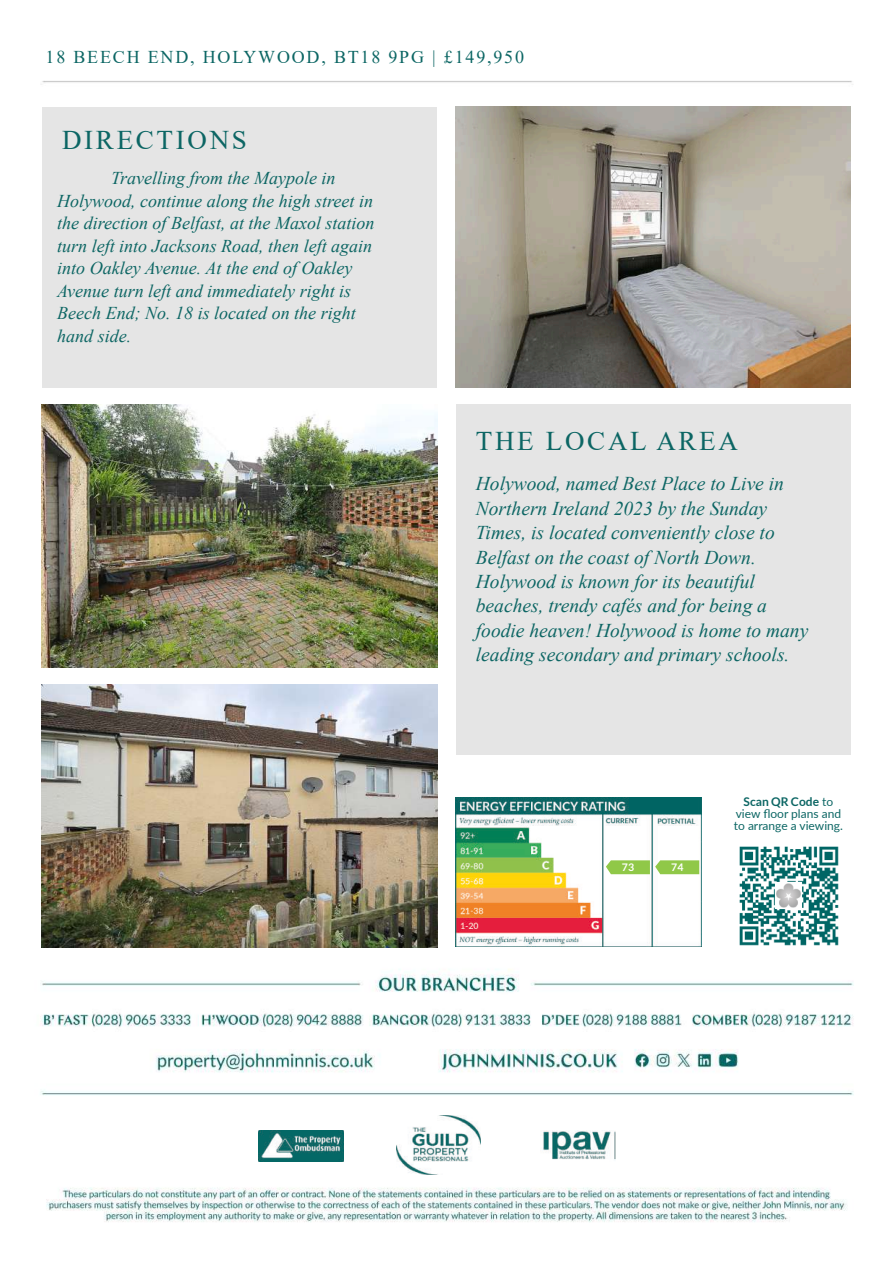
<style>
.page{position:relative;width:893px;height:1263px;background:#fff}
.page>*{position:absolute;margin:0;border:0;box-sizing:border-box;transform-origin:0 0}
.t1{font:27px "Times New Roman";letter-spacing:.1em;color:#0c6664}
.t2{font:italic 19.5px/24.5px "Times New Roman";color:#0d6664}
.t3{font:italic 18px/22.5px "Times New Roman";color:#0d6664}
.t4{font:18px "Times New Roman";letter-spacing:.1em;color:#0c6664}
.t5{font:12px/12px "Lato";color:#0c6664;text-align:center}
.t6{font:700 10.5px "Lato";color:#fff}
.s1{font-weight:700}
</style>
<div class="page">
<img style="left:40px;top:81px;width:814px;height:1141px">
<img style="left:540px;top:1130px;width:76px;height:32px">
<img style="left:258px;top:1130px;width:86px;height:32px">
<img style="left:397px;top:1115px;width:83px;height:59px">
<img style="left:734px;top:842px;width:108px;height:108px">
<img style="left:456px;top:797px;width:245px;height:149px">
<svg style="left:606px;top:860px;width:93px;height:14px"></svg>
<div style="left:43px;top:107px;width:394px;height:281px;background:#e5e5e5"></div>
<img style="left:456px;top:107px;width:394px;height:281px">
<img style="left:42px;top:404px;width:395px;height:264px">
<img style="left:42px;top:684px;width:395px;height:264px">
<div style="left:456px;top:404px;width:394px;height:350px;background:#e5e5e5"></div>
<p class="t4" style="left:46px;top:50px;width:480px">18 BEECH END, HOLYWOOD, BT18 9PG | £149,950</p>
<h1 class="t1" style="left:62px;top:131px;width:186px">DIRECTIONS</h1>
<p class="t3" style="left:57px;top:169px;width:319px;text-indent:54px">Travelling from the Maypole in Holywood, continue along the high street in the direction of Belfast, at the Maxol station turn left into Jacksons Road, then left again into Oakley Avenue. At the end of Oakley Avenue turn left and immediately right is Beech End; No. 18 is located on the right hand side.</p>
<h1 class="t1" style="left:476px;top:432px;width:264px">THE LOCAL AREA</h1>
<p class="t2" style="left:476px;top:473px;width:334px">Holywood, named Best Place to Live in Northern Ireland 2023 by the Sunday Times, is located conveniently close to Belfast on the coast of North Down.<br>Holywood is known for its beautiful beaches, trendy cafés and for being a foodie heaven! Holywood is home to many leading secondary and primary schools.</p>
<p class="t6" style="left:622px;top:862px;width:14px">73</p>
<p class="t6" style="left:671px;top:862px;width:14px">74</p>
<p class="t5" style="left:734px;top:797px;width:111px"><span class="s1">Scan QR Code</span> to view floor plans and to arrange a viewing.</p>
</div>
